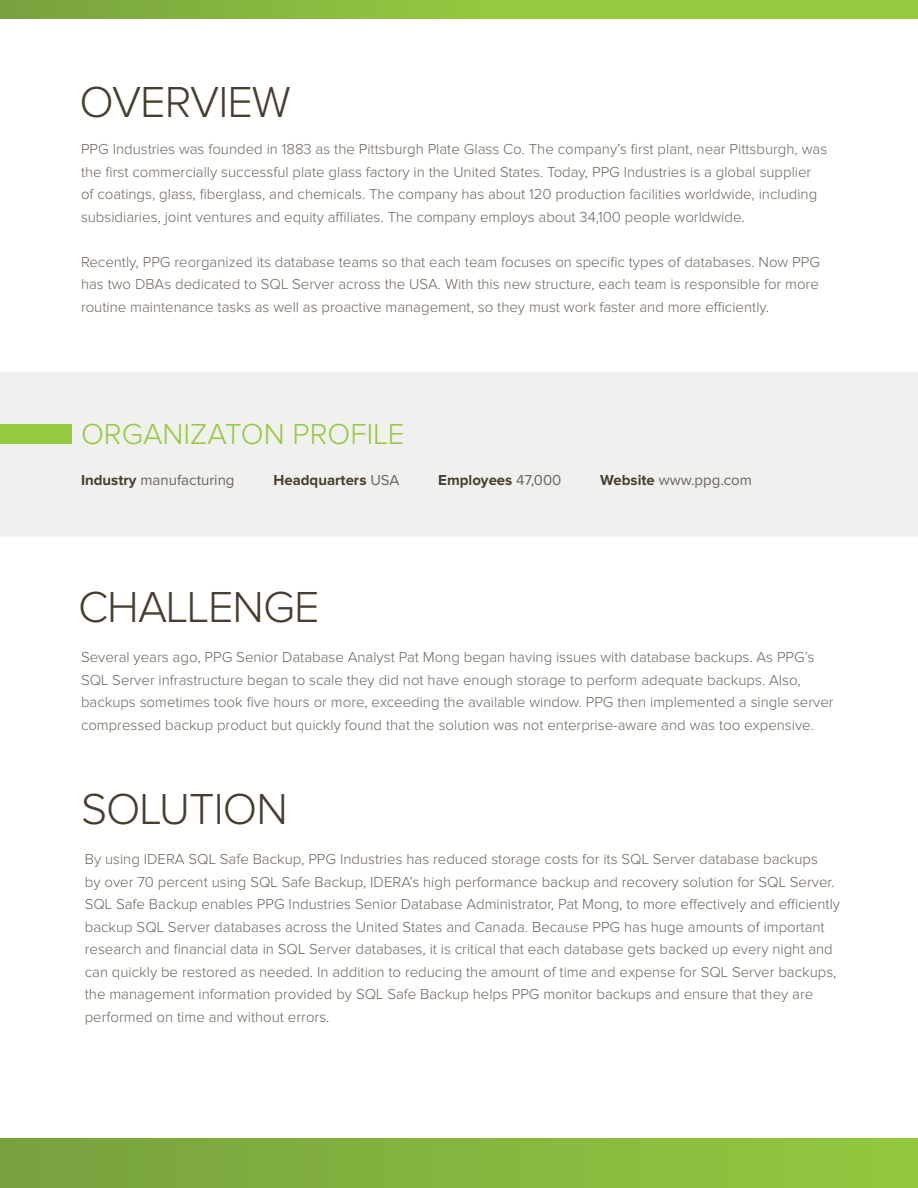
<style>
.page{position:relative;width:918px;height:1188px;background:#fff}
.page>*{position:absolute;margin:0;border:0;box-sizing:border-box;transform-origin:0 0}
.t1{font:300 45px "Proxima Nova";letter-spacing:-.02em;color:#483e2f}
.t2{font:300 30px "Proxima Nova";color:#95c93f}
.t3{font:300 15px/22.5px "Proxima Nova";color:#6d655a}
.t4{font:15px "Proxima Nova";color:#6d655a}
.t5{font:700 15px "Proxima Nova";color:#483e2f}
.s1{font-weight:700;color:#483e2f}
.s2{font-weight:400;color:#6d655a}
</style>
<div class="page">
<div style="left:0;top:372px;width:918px;height:165px;background:#f0f0ee"></div>
<div style="left:0;top:0;width:918px;height:19px;background:linear-gradient(to right,#7eaa3f,#9cd33f)"></div>
<div style="left:0;top:425px;width:72px;height:19px;background:#95c93f"></div>
<div style="left:0;top:1139px;width:918px;height:49px;background:linear-gradient(to right,#77a13f,#95c83f)"></div>
<h1 class="t1" style="left:80px;top:81px;width:213px">OVERVIEW</h1>
<p class="t3" style="left:81px;top:139px;width:748px">PPG Industries was founded in 1883 as the Pittsburgh Plate Glass Co. The company’s first plant, near Pittsburgh, was the first commercially successful plate glass factory in the United States. Today, PPG Industries is a global supplier of coatings, glass, fiberglass, and chemicals. The company has about 120 production facilities worldwide, including subsidiaries, joint ventures and equity affiliates. The company employs about 34,100 people worldwide.</p>
<p class="t3" style="left:81px;top:251px;width:741px;text-align:justify">Recently, PPG reorganized its database teams so that each team focuses on specific types of databases. Now PPG has two DBAs dedicated to SQL Server across the USA. With this new structure, each team is responsible for more routine maintenance tasks as well as proactive management, so they must work faster and more efficiently.</p>
<h2 class="t2" style="left:81px;top:420px;width:325px">ORGANIZATON PROFILE</h2>
<p class="t4" style="left:81px;top:473px;width:155px"><span class="s1">Industry</span> manufacturing</p>
<p class="t5" style="left:273px;top:473px;width:128px">Headquarters <span class="s2">USA</span></p>
<p class="t5" style="left:438px;top:473px;width:125px">Employees <span class="s2">47,000</span></p>
<p class="t4" style="left:600px;top:473px;width:153px"><span class="s1">Website</span> www.ppg.com</p>
<h1 class="t1" style="left:78px;top:586px;width:243px">CHALLENGE</h1>
<p class="t3" style="left:81px;top:647px;width:754px">Several years ago, PPG Senior Database Analyst Pat Mong began having issues with database backups. As PPG’s SQL Server infrastructure began to scale they did not have enough storage to perform adequate backups. Also, backups sometimes took five hours or more, exceeding the available window. PPG then implemented a single server compressed backup product but quickly found that the solution was not enterprise-aware and was too expensive.</p>
<h1 class="t1" style="left:81px;top:788px;width:208px">SOLUTION</h1>
<p class="t3" style="left:85px;top:849px;width:757px">By using IDERA SQL Safe Backup, PPG Industries has reduced storage costs for its SQL Server database backups<br>by over 70 percent using SQL Safe Backup, IDERA’s high performance backup and recovery solution for SQL Server.<br>SQL Safe Backup enables PPG Industries Senior Database Administrator, Pat Mong, to more effectively and efficiently backup SQL Server databases across the United States and Canada. Because PPG has huge amounts of important research and financial data in SQL Server databases, it is critical that each database gets backed up every night and can quickly be restored as needed. In addition to reducing the amount of time and expense for SQL Server backups, the management information provided by SQL Safe Backup helps PPG monitor backups and ensure that they are performed on time and without errors.</p>
</div>
